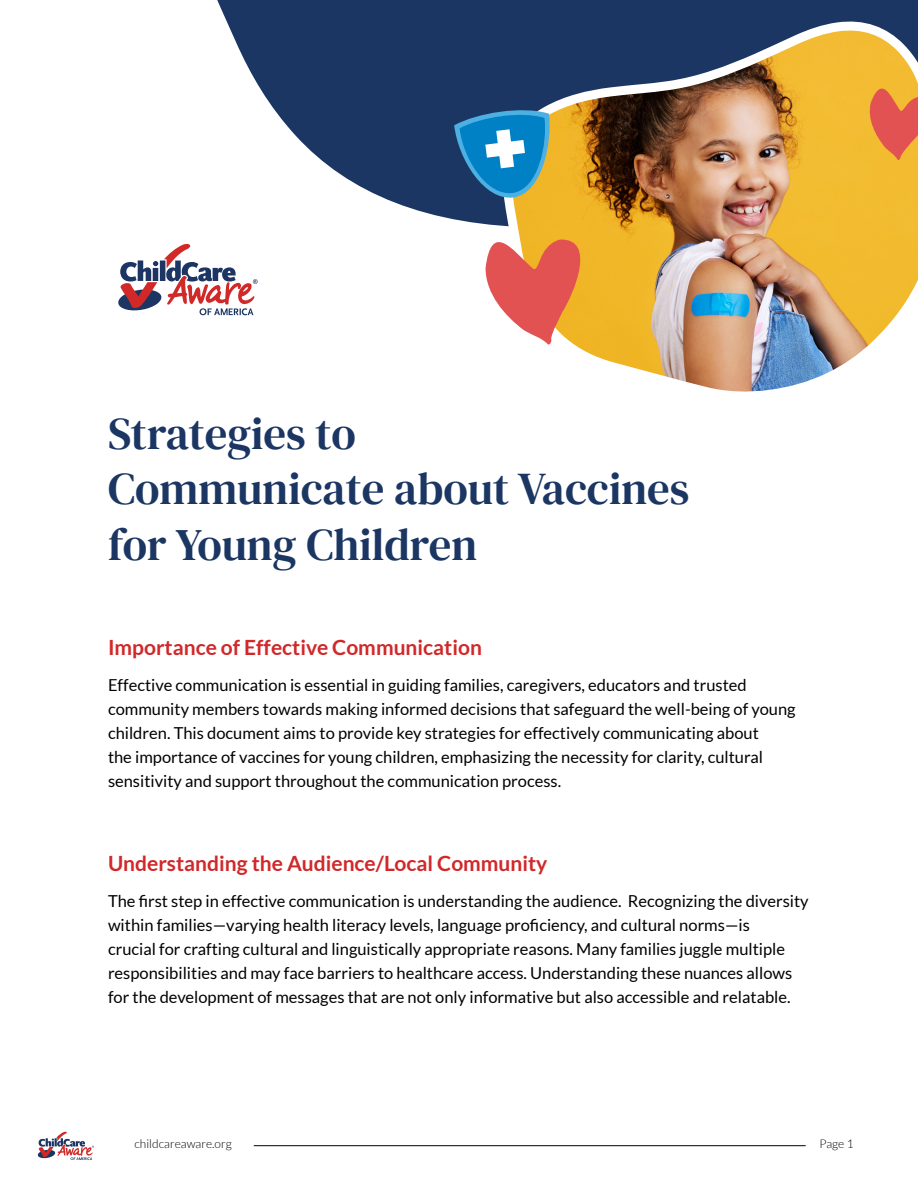
<style>
.page{position:relative;width:918px;height:1188px;background:#fff}
.page>*{position:absolute;margin:0;border:0;box-sizing:border-box;transform-origin:0 0}
.t1{font:45px/55.5px "DM Serif Text";color:#1b3663}
.t2{font:700 21px "Lato";color:#d1282a}
.t3{font:16.5px/24px "Lato";color:#000}
.t4{font:300 12px "Lato";color:#000}
</style>
<div class="page">
<hr style="left:254px;top:1145px;width:552px;height:1px;background:#000">
<svg style="left:38px;top:1132px;width:56px;height:28px"></svg>
<svg style="left:118px;top:244px;width:140px;height:71px"></svg>
<svg style="left:217px;top:0;width:701px;height:225px"></svg>
<img style="left:496px;top:13px;width:422px;height:379px">
<svg style="left:454px;top:105px;width:98px;height:96px;background:#4087aa"></svg>
<svg style="left:486px;top:220px;width:111px;height:125px"></svg>
<svg style="left:867px;top:74px;width:51px;height:87px;background:#ea8642"></svg>
<h1 class="t1" style="left:108px;top:406px;width:583px">Strategies to<br>Communicate about Vaccines for Young Children</h1>
<p class="t2" style="left:108px;top:635px;width:375px">Importance of Effective Communication</p>
<p class="t3" style="left:108px;top:673px;width:689px">Effective communication is essential in guiding families, caregivers, educators and trusted community members towards making informed decisions that safeguard the well-being of young children. This document aims to provide key strategies for effectively communicating about<br>the importance of vaccines for young children, emphasizing the necessity for clarity, cultural sensitivity and support throughout the communication process.</p>
<p class="t2" style="left:108px;top:851px;width:441px">Understanding the Audience/Local Community</p>
<p class="t3" style="left:108px;top:889px;width:702px">The first step in effective communication is understanding the audience. Recognizing the diversity within families—varying health literacy levels, language proficiency, and cultural norms—is<br>crucial for crafting cultural and linguistically appropriate reasons. Many families juggle multiple responsibilities and may face barriers to healthcare access. Understanding these nuances allows for the development of messages that are not only informative but also accessible and relatable.</p>
<p class="t4" style="left:135px;top:1137px;width:99px">childcareaware.org</p>
<p class="t4" style="left:820px;top:1137px;width:36px">Page 1</p>
</div>
